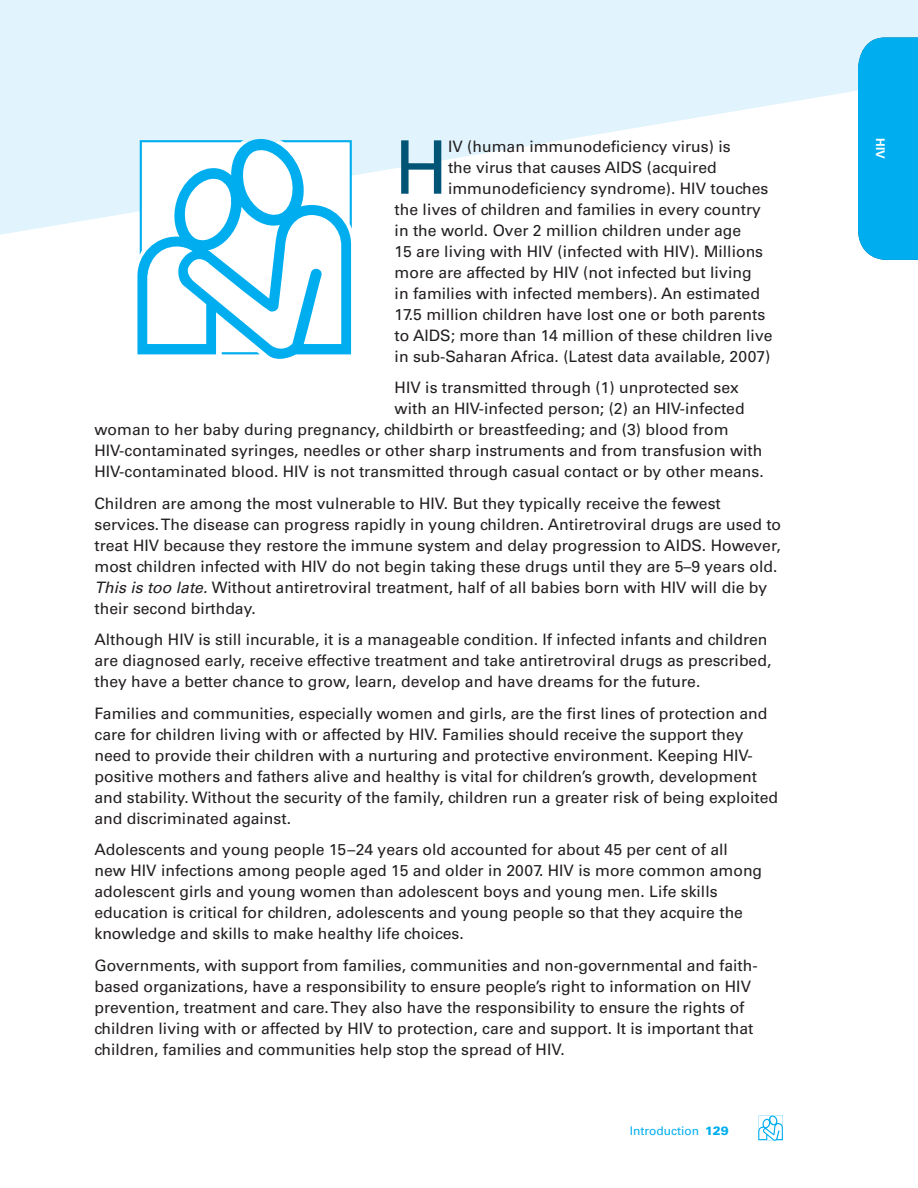
<style>
.page{position:relative;width:918px;height:1188px;background:#fff}
.page>*{position:absolute;margin:0;border:0;box-sizing:border-box;transform-origin:0 0}
.t1{font:73.95px "Univers";color:#005476}
.t2{font:15.75px/21px "Univers";color:#231f20}
.t3{font:12px "Univers";color:#00aeef}
.t4{font:700 12px "Univers";color:#fff}
.s1{font-style:italic}
.s2{font-weight:900}
</style>
<div class="page">
<svg style="left:758px;top:1115px;width:25px;height:26px"></svg>
<svg style="left:0;top:0;width:918px;height:235px;fill:#e1f4fd"></svg>
<svg style="left:137px;top:134px;width:214px;height:225px"></svg>
<svg style="left:147px;top:146px;width:194px;height:206px"></svg>
<div style="left:858px;top:38px;width:60px;height:222px;background:#00aeef"></div>
<h1 class="t1" style="left:395px;top:140px;width:55px">H</h1>
<p class="t2" style="left:448px;top:137px;width:284px">IV (human immunodeficiency virus) is</p>
<p class="t2" style="left:448px;top:158px;width:270px">the virus that causes AIDS (acquired</p>
<p class="t2" style="left:448px;top:179px;width:322px">immunodeficiency syndrome). HIV touches</p>
<p class="t2" style="left:395px;top:200px;width:368px">the lives of children and families in every country</p>
<p class="t2" style="left:395px;top:221px;width:348px">in the world. Over 2 million children under age</p>
<p class="t2" style="left:395px;top:242px;width:370px">15 are living with HIV (infected with HIV). Millions</p>
<p class="t2" style="left:395px;top:263px;width:358px">more are affected by HIV (not infected but living</p>
<p class="t2" style="left:395px;top:284px;width:367px">in families with infected members). An estimated</p>
<p class="t2" style="left:395px;top:305px;width:372px">17.5 million children have lost one or both parents</p>
<p class="t2" style="left:395px;top:326px;width:380px">to AIDS; more than 14 million of these children live</p>
<p class="t2" style="left:395px;top:347px;width:377px">in sub-Saharan Africa. (Latest data available, 2007)</p>
<p class="t2" style="left:395px;top:379px;width:346px">HIV is transmitted through (1) unprotected sex</p>
<p class="t2" style="left:395px;top:399px;width:351px">with an HIV-infected person; (2) an HIV-infected</p>
<p class="t2" style="left:94px;top:420px;width:636px">woman to her baby during pregnancy, childbirth or breastfeeding; and (3) blood from</p>
<p class="t2" style="left:94px;top:441px;width:669px">HIV-contaminated syringes, needles or other sharp instruments and from transfusion with</p>
<p class="t2" style="left:94px;top:462px;width:671px">HIV-contaminated blood. HIV is not transmitted through casual contact or by other means.</p>
<p class="t2" style="left:94px;top:494px;width:688px">Children are among the most vulnerable to HIV. But they typically receive the fewest services. The disease can progress rapidly in young children. Antiretroviral drugs are used to treat HIV because they restore the immune system and delay progression to AIDS. However, most children infected with HIV do not begin taking these drugs until they are 5–9 years old.<br><span class="s1">This is too late.</span> Without antiretroviral treatment, half of all babies born with HIV will die by their second birthday.</p>
<p class="t2" style="left:94px;top:630px;width:678px">Although HIV is still incurable, it is a manageable condition. If infected infants and children are diagnosed early, receive effective treatment and take antiretroviral drugs as prescribed, they have a better chance to grow, learn, develop and have dreams for the future.</p>
<p class="t2" style="left:94px;top:704px;width:685px">Families and communities, especially women and girls, are the first lines of protection and care for children living with or affected by HIV. Families should receive the support they need to provide their children with a nurturing and protective environment. Keeping HIV&shy;positive mothers and fathers alive and healthy is vital for children’s growth, development and stability. Without the security of the family, children run a greater risk of being exploited and discriminated against.</p>
<p class="t2" style="left:94px;top:840px;width:669px">Adolescents and young people 15–24 years old accounted for about 45 per cent of all new HIV infections among people aged 15 and older in 2007. HIV is more common among adolescent girls and young women than adolescent boys and young men. Life skills education is critical for children, adolescents and young people so that they acquire the knowledge and skills to make healthy life choices.</p>
<p class="t2" style="left:94px;top:956px;width:665px">Governments, with support from families, communities and non-governmental and faith&shy;based organizations, have a responsibility to ensure people’s right to information on HIV prevention, treatment and care. They also have the responsibility to ensure the rights of children living with or affected by HIV to protection, care and support. It is important that children, families and communities help stop the spread of HIV.</p>
<p class="t3" style="left:630px;top:1126px;width:101px">Introduction <span class="s2">129</span></p>
<p class="t4" style="left:885px;top:138px;width:22px;rotate:90deg">HIV</p>
</div>
